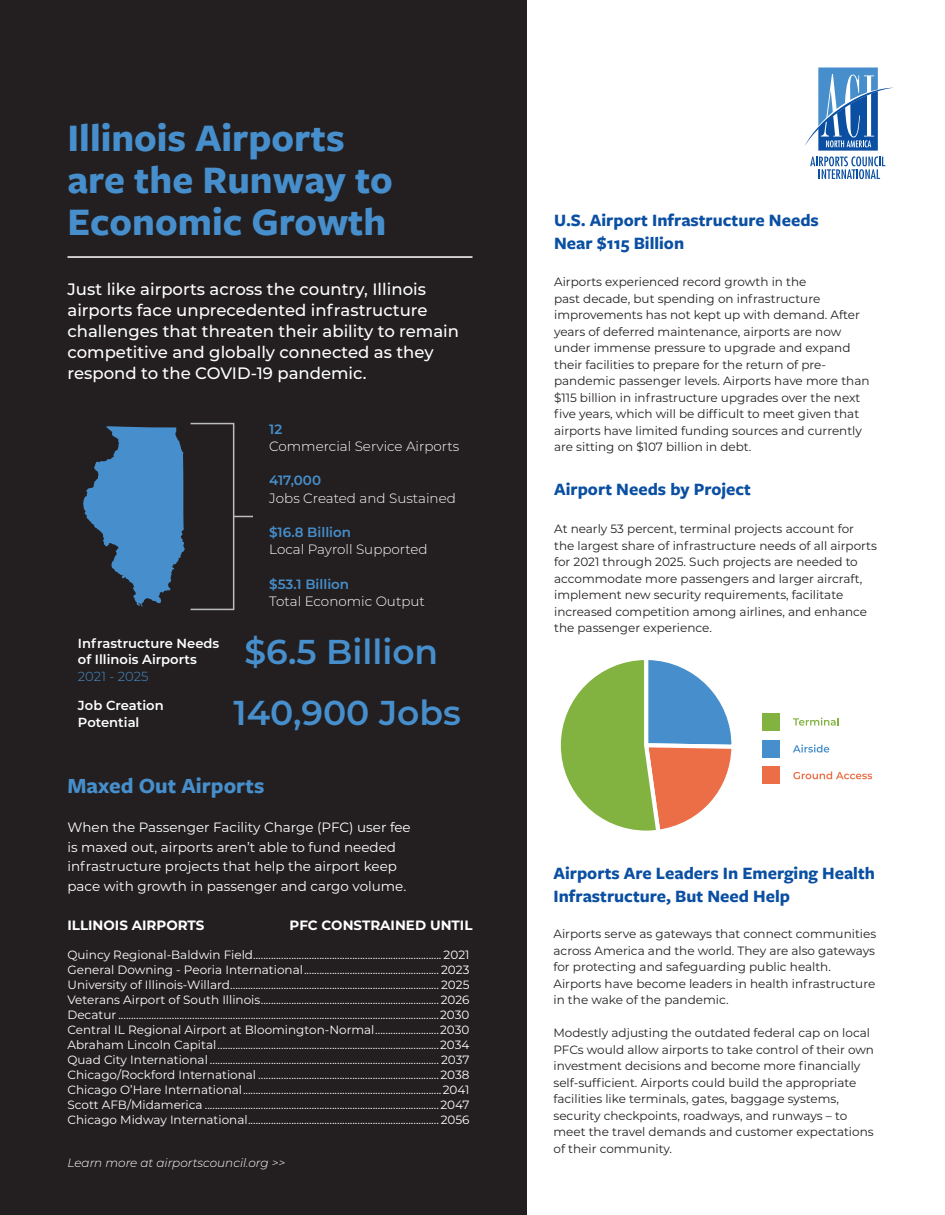
<style>
.page{position:relative;width:945px;height:1215px;background:#fff}
.page>*{position:absolute;margin:0;border:0;box-sizing:border-box;transform-origin:0 0}
.t1{font:700 40.5px/42px "Freight Sans Pro";color:#468fcc}
.t2{font:600 34.5px "Montserrat";color:#468fcc}
.t3{font:700 22.5px "Freight Sans Pro";color:#468fcc}
.t4{font:700 18px/22.5px "Freight Sans Pro";color:#0a4fa2}
.t5{font:500 16.5px/21px "Montserrat";color:#fff}
.t6{font:13.5px/19.5px "Montserrat";color:#fff}
.t7{font:300 13.5px/17.2px "Montserrat";color:#fff}
.t8{font:700 13.5px "Montserrat";color:#fff}
.t9{font:600 13.2px/16.5px "Montserrat";color:#fff}
.t10{font:12px "Montserrat";color:#fff}
.t11{font:12px/16.5px "Montserrat";color:#231f20}
.t12{font:italic 300 12px "Montserrat";color:#fff}
.s1{font-weight:600;color:#468fcc}
.s2{font-weight:300;color:#468fcc}
</style>
<div class="page">
<div style="left:0;top:0;width:526px;height:1215px;background:#231f20"></div>
<hr style="left:68px;top:256px;width:404px;height:2px;background:#fff">
<svg style="left:804px;top:68px;width:90px;height:111px"></svg>
<div style="left:190px;top:423px;width:44px;height:187px;border:2px solid #bcbdc0"></div>
<svg style="left:234px;top:516px;width:19px;height:1px"></svg>
<svg style="left:83px;top:426px;width:102px;height:180px"></svg>
<svg style="left:560px;top:660px;width:172px;height:171px"></svg>
<div style="left:762px;top:713px;width:18px;height:17px;background:#82b240"></div>
<svg style="left:793px;top:718px;width:46px;height:8px"></svg>
<div style="left:762px;top:767px;width:18px;height:17px;background:#ec6e46"></div>
<svg style="left:793px;top:772px;width:79px;height:7px"></svg>
<div style="left:762px;top:740px;width:18px;height:17px;background:#468fcc"></div>
<svg style="left:793px;top:744px;width:36px;height:9px"></svg>
<p class="t1" style="left:68px;top:116px;width:327px">Illinois Airports are the Runway to<br>Economic Growth</p>
<p class="t5" style="left:68px;top:278px;width:393px">Just like airports across the country, Illinois airports face unprecedented infrastructure challenges that threaten their ability to remain competitive and globally connected as they respond to the COVID-19 pandemic.</p>
<p class="t7" style="left:269px;top:420px;width:191px"><span class="s1">12<br></span>Commercial Service Airports</p>
<p class="t7" style="left:269px;top:472px;width:188px"><span class="s1">417,000<br></span>Jobs Created and Sustained</p>
<p class="t7" style="left:269px;top:523px;width:160px"><span class="s1">$16.8 Billion<br></span>Local Payroll Supported</p>
<p class="t7" style="left:269px;top:575px;width:157px"><span class="s1">$53.1 Billion<br></span>Total Economic Output</p>
<p class="t2" style="left:244px;top:628px;width:195px">$6.5 Billion</p>
<p class="t9" style="left:78px;top:634px;width:143px">Infrastructure Needs of Illinois Airports<br><span class="s2">2021 - 2025</span></p>
<p class="t9" style="left:78px;top:697px;width:87px">Job Creation<br>Potential</p>
<p class="t2" style="left:234px;top:688px;width:229px">140,900 Jobs</p>
<p class="t3" style="left:68px;top:770px;width:198px">Maxed Out Airports</p>
<p class="t6" style="left:68px;top:817px;width:345px">When the Passenger Facility Charge (PFC) user fee is maxed out, airports aren’t able to fund needed infrastructure projects that help the airport keep</p>
<p class="t6" style="left:68px;top:875px;width:340px">pace with growth in passenger and cargo volume.</p>
<p class="t8" style="left:68px;top:915px;width:138px">ILLINOIS AIRPORTS</p>
<p class="t8" style="left:290px;top:915px;width:184px">PFC CONSTRAINED UNTIL</p>
<p class="t10" style="left:68px;top:946px;width:404px">Quincy Regional-Baldwin Field.......................................................................... 2021</p>
<p class="t10" style="left:68px;top:961px;width:404px">General Downing - Peoria International..................................................... 2023</p>
<p class="t10" style="left:68px;top:976px;width:404px">University of Illinois-Willard.................................................................................. 2025</p>
<p class="t10" style="left:68px;top:991px;width:404px">Veterans Airport of South Illinois...................................................................... 2026</p>
<p class="t10" style="left:68px;top:1006px;width:404px">Decatur ..............................................................................................................................2030</p>
<p class="t10" style="left:68px;top:1021px;width:404px">Central IL Regional Airport at Bloomington-Normal.........................2030</p>
<p class="t10" style="left:68px;top:1036px;width:404px">Abraham Lincoln Capital.......................................................................................2034</p>
<p class="t10" style="left:68px;top:1051px;width:404px">Quad City International .......................................................................................... 2037</p>
<p class="t10" style="left:68px;top:1066px;width:404px">Chicago/Rockford International .......................................................................2038</p>
<p class="t10" style="left:68px;top:1081px;width:404px">Chicago O’Hare International..............................................................................2041</p>
<p class="t10" style="left:68px;top:1096px;width:404px">Scott AFB/Midamerica ............................................................................................2047</p>
<p class="t10" style="left:68px;top:1111px;width:404px">Chicago Midway International........................................................................... 2056</p>
<p class="t12" style="left:68px;top:1154px;width:219px">Learn more at airportscouncil.org &gt;&gt;</p>
<p class="t4" style="left:554px;top:209px;width:266px">U.S. Airport Infrastructure Needs</p>
<p class="t4" style="left:554px;top:231px;width:132px">Near $115 Billion</p>
<p class="t11" style="left:554px;top:273px;width:317px">Airports experienced record growth in the<br>past decade, but spending on infrastructure improvements has not kept up with demand. After years of deferred maintenance, airports are now under immense pressure to upgrade and expand their facilities to prepare for the return of pre&shy;pandemic passenger levels. Airports have more than $115 billion in infrastructure upgrades over the next five years, which will be difficult to meet given that airports have limited funding sources and currently are sitting on $107 billion in debt.</p>
<p class="t4" style="left:554px;top:478px;width:198px">Airport Needs by Project</p>
<p class="t11" style="left:554px;top:521px;width:324px">At nearly 53 percent, terminal projects account for the largest share of infrastructure needs of all airports for 2021 through 2025. Such projects are needed to accommodate more passengers and larger aircraft, implement new security requirements, facilitate increased competition among airlines, and enhance the passenger experience.</p>
<p class="t4" style="left:554px;top:861px;width:323px">Airports Are Leaders In Emerging Health<br>Infrastructure, But Need Help</p>
<p class="t11" style="left:554px;top:925px;width:324px">Airports serve as gateways that connect communities across America and the world. They are also gateways for protecting and safeguarding public health.<br>Airports have become leaders in health infrastructure in the wake of the pandemic.</p>
<p class="t11" style="left:554px;top:1024px;width:322px">Modestly adjusting the outdated federal cap on local PFCs would allow airports to take control of their own investment decisions and become more financially self-sufficient. Airports could build the appropriate facilities like terminals, gates, baggage systems, security checkpoints, roadways, and runways – to meet the travel demands and customer expectations of their community.</p>
</div>
